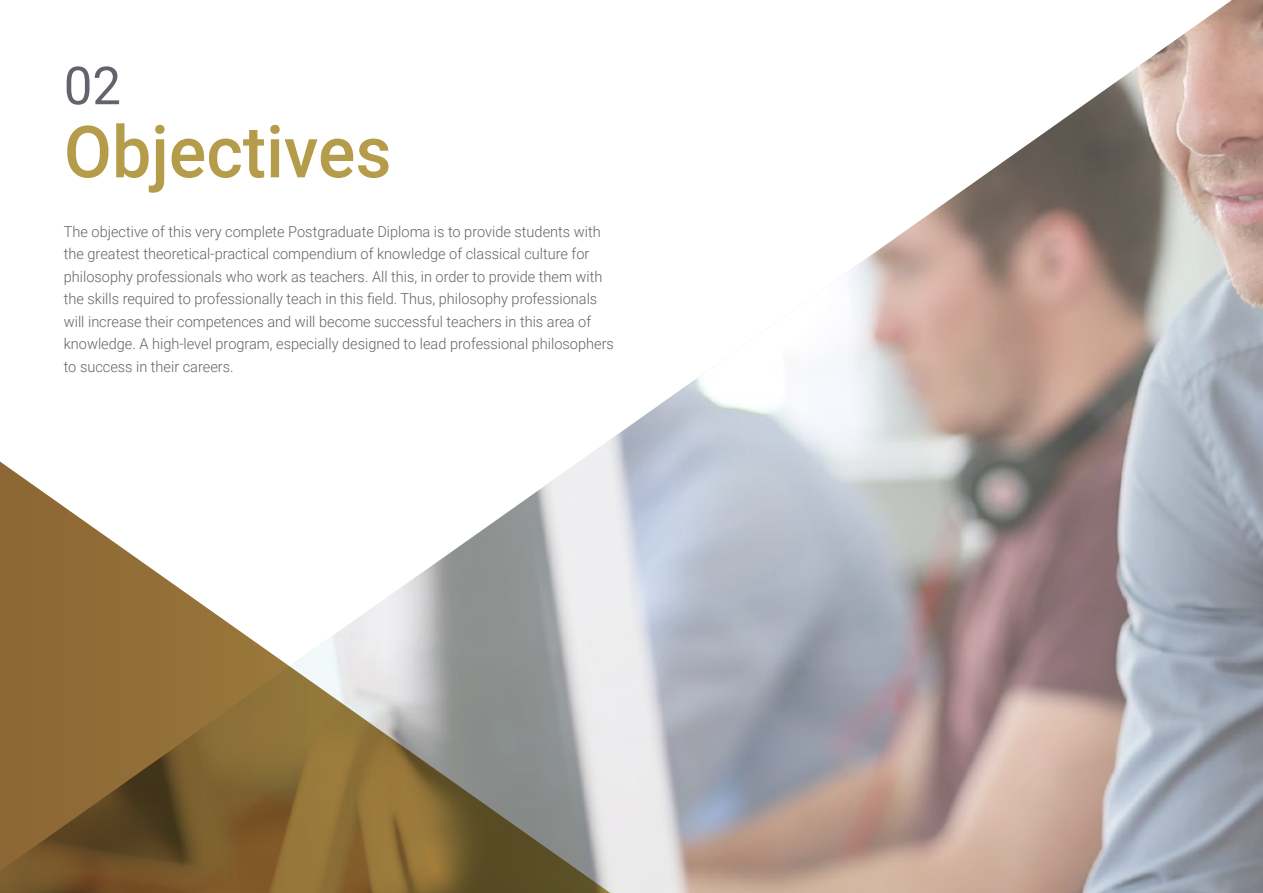
<style>
.page{position:relative;width:1263px;height:893px;background:#fff}
.page>*{position:absolute;margin:0;border:0;box-sizing:border-box;transform-origin:0 0}
.t1{font:500 72px "Roboto";color:#b49c4b}
.t2{font:52.5px "Roboto";color:#61646a}
.t3{font:300 15px/22.5px "Roboto";color:#61646a}
</style>
<div class="page">
<img style="left:602px;top:0;width:661px;height:893px">
<svg style="left:0;top:446px;width:640px;height:447px"></svg>
<h2 class="t2" style="left:64px;top:49px;width:59px">02</h2>
<h1 class="t1" style="left:64px;top:101px;width:329px">Objectives</h1>
<p class="t3" style="left:64px;top:219px;width:552px">The objective of this very complete Postgraduate Diploma is to provide students with the greatest theoretical-practical compendium of knowledge of classical culture for philosophy professionals who work as teachers. All this, in order to provide them with the skills required to professionally teach in this field. Thus, philosophy professionals will increase their competences and will become successful teachers in this area of knowledge. A high-level program, especially designed to lead professional philosophers to success in their careers.</p>
</div>
